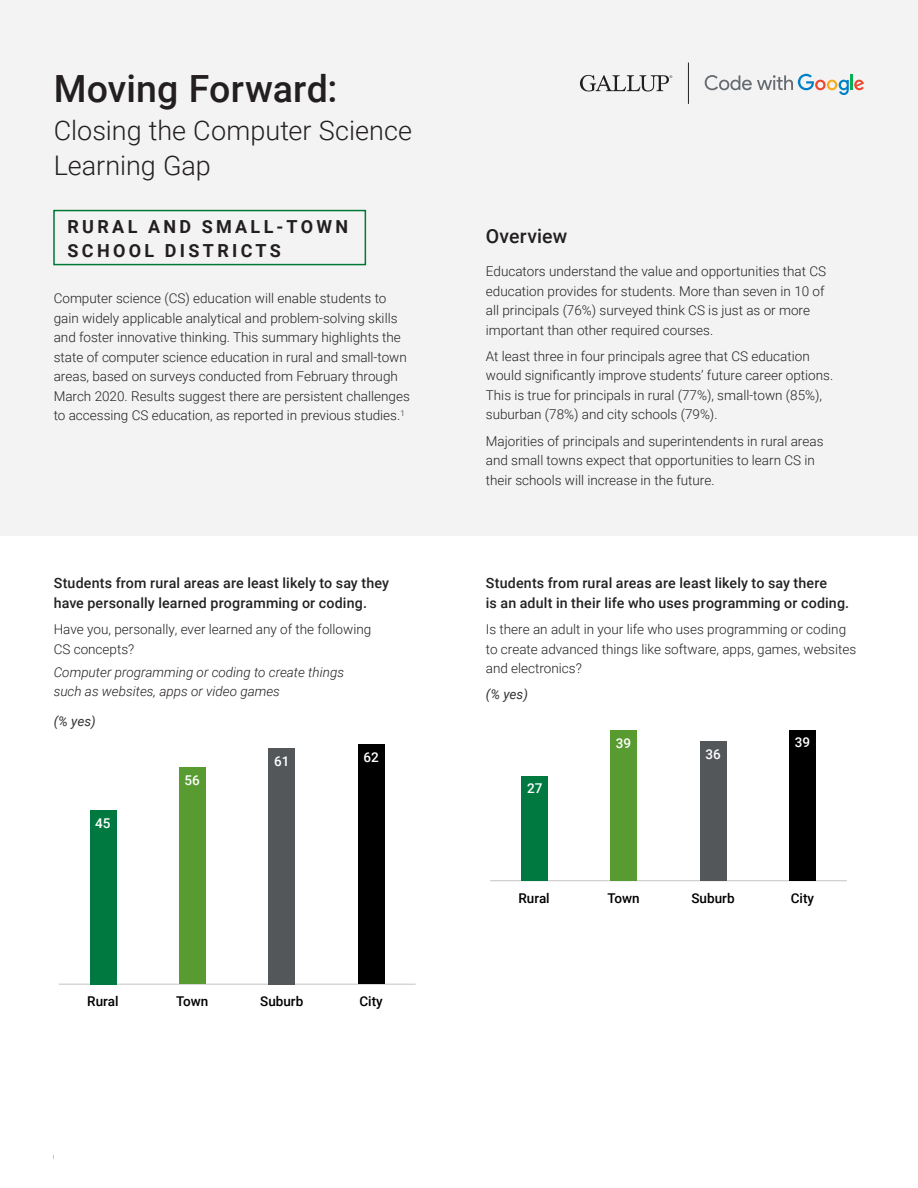
<style>
.page{position:relative;width:918px;height:1188px;background:#fff}
.page>*{position:absolute;margin:0;border:0;box-sizing:border-box;transform-origin:0 0}
.main_title_coupled{font:500 37.5px "Roboto";letter-spacing:.005em;color:#231f20}
.main_title_coupled-2{font:300 27px/34.5px "Roboto";color:#231f20}
.body{font:500 19.5px "Roboto";letter-spacing:.005em;color:#231f20}
.subhead_cap_bold{font:700 18px/24px "Roboto";letter-spacing:.185em;color:#231f20}
.subhead_level_1{font:500 14.25px/19.5px "Roboto";letter-spacing:.01em;color:#222}
.body-2{font:300 13.5px/19.5px "Roboto";color:#222}
.body-3{font:300 13.5px/19.5px "Roboto";color:#231f20}
.body-4{font:italic 300 13.5px/19.5px "Roboto";color:#231f20}
.t1{font:500 13.5px "Roboto";color:#000}
.t2{font:500 13.5px "Roboto";color:#fff}
.body_italic{font:italic 13.5px "Roboto";color:#353434}
</style>
<div class="page">
<div style="left:0;top:0;width:918px;height:536px;background:#f3f3f3"></div>
<svg style="left:580px;top:75px;width:92px;height:17px"></svg>
<hr style="left:688px;top:63px;width:1px;height:41px;background:#231f20">
<svg style="left:705px;top:74px;width:159px;height:21px"></svg>
<div style="left:53px;top:210px;width:313px;height:55px;border:2px solid #007836"></div>
<hr style="left:59px;top:984px;width:357px;height:1px;background:#ccc">
<div style="left:358px;top:744px;width:26px;height:240px;background:#000"></div>
<div style="left:268px;top:748px;width:27px;height:236px;background:#54575a"></div>
<div style="left:179px;top:768px;width:27px;height:216px;background:#589b31"></div>
<div style="left:90px;top:810px;width:27px;height:174px;background:#007940"></div>
<hr style="left:490px;top:880px;width:357px;height:1px;background:#ccc">
<div style="left:789px;top:730px;width:27px;height:151px;background:#000"></div>
<div style="left:700px;top:741px;width:27px;height:140px;background:#54575a"></div>
<div style="left:611px;top:730px;width:26px;height:151px;background:#589b31"></div>
<div style="left:521px;top:776px;width:27px;height:105px;background:#007940"></div>
<h1 class="main_title_coupled" style="left:54px;top:63px;width:285px">Moving Forward:</h1>
<h1 class="main_title_coupled-2" style="left:54px;top:112px;width:360px">Closing the Computer Science<br>Learning Gap</h1>
<p class="subhead_cap_bold" style="left:68px;top:213px;width:282px">RURAL AND SMALL-TOWN<br>SCHOOL DISTRICTS</p>
<p class="body-2" style="left:54px;top:288px;width:358px">Computer science (CS) education will enable students to gain widely applicable analytical and problem-solving skills and foster innovative thinking. This summary highlights the state of computer science education in rural and small-town areas, based on surveys conducted from February through March 2020. Results suggest there are persistent challenges to accessing CS education, as reported in previous studies.<sup>1</sup></p>
<h3 class="subhead_level_1" style="left:54px;top:573px;width:337px">Students from rural areas are least likely to say they have personally learned programming or coding.</h3>
<p class="body-3" style="left:54px;top:619px;width:319px">Have you, personally, ever learned any of the following<br>CS concepts?</p>
<p class="body-4" style="left:54px;top:662px;width:292px">Computer programming or coding to create things such as websites, apps or video games</p>
<p class="body_italic" style="left:54px;top:712px;width:44px">(% yes)</p>
<p class="t2" style="left:95px;top:814px;width:17px">45</p>
<p class="t2" style="left:185px;top:771px;width:17px">56</p>
<p class="t2" style="left:274px;top:752px;width:17px">61</p>
<p class="t2" style="left:363px;top:748px;width:17px">62</p>
<p class="t1" style="left:87px;top:992px;width:33px">Rural</p>
<p class="t1" style="left:176px;top:992px;width:34px">Town</p>
<p class="t1" style="left:260px;top:992px;width:45px">Suburb</p>
<p class="t1" style="left:359px;top:992px;width:25px">City</p>
<p class="body" style="left:486px;top:222px;width:83px">Overview</p>
<p class="body-2" style="left:486px;top:261px;width:342px">Educators understand the value and opportunities that CS education provides for students. More than seven in 10 of all principals (76%) surveyed think CS is just as or more important than other required courses.</p>
<p class="body-2" style="left:486px;top:346px;width:349px">At least three in four principals agree that CS education would significantly improve students’ future career options.<br>This is true for principals in rural (77%), small-town (85%), suburban (78%) and city schools (79%).</p>
<p class="body-2" style="left:486px;top:431px;width:339px">Majorities of principals and superintendents in rural areas and small towns expect that opportunities to learn CS in their schools will increase in the future.</p>
<h3 class="subhead_level_1" style="left:486px;top:573px;width:365px">Students from rural areas are least likely to say there<br>is an adult in their life who uses programming or coding.</h3>
<p class="body-3" style="left:486px;top:619px;width:372px">Is there an adult in your life who uses programming or coding to create advanced things like software, apps, games, websites and electronics?</p>
<p class="body_italic" style="left:486px;top:685px;width:44px">(% yes)</p>
<p class="t2" style="left:527px;top:779px;width:17px">27</p>
<p class="t2" style="left:616px;top:734px;width:17px">39</p>
<p class="t2" style="left:705px;top:745px;width:17px">36</p>
<p class="t2" style="left:795px;top:733px;width:17px">39</p>
<p class="t1" style="left:519px;top:888px;width:33px">Rural</p>
<p class="t1" style="left:608px;top:888px;width:34px">Town</p>
<p class="t1" style="left:692px;top:888px;width:45px">Suburb</p>
<p class="t1" style="left:791px;top:888px;width:25px">City</p>
</div>
